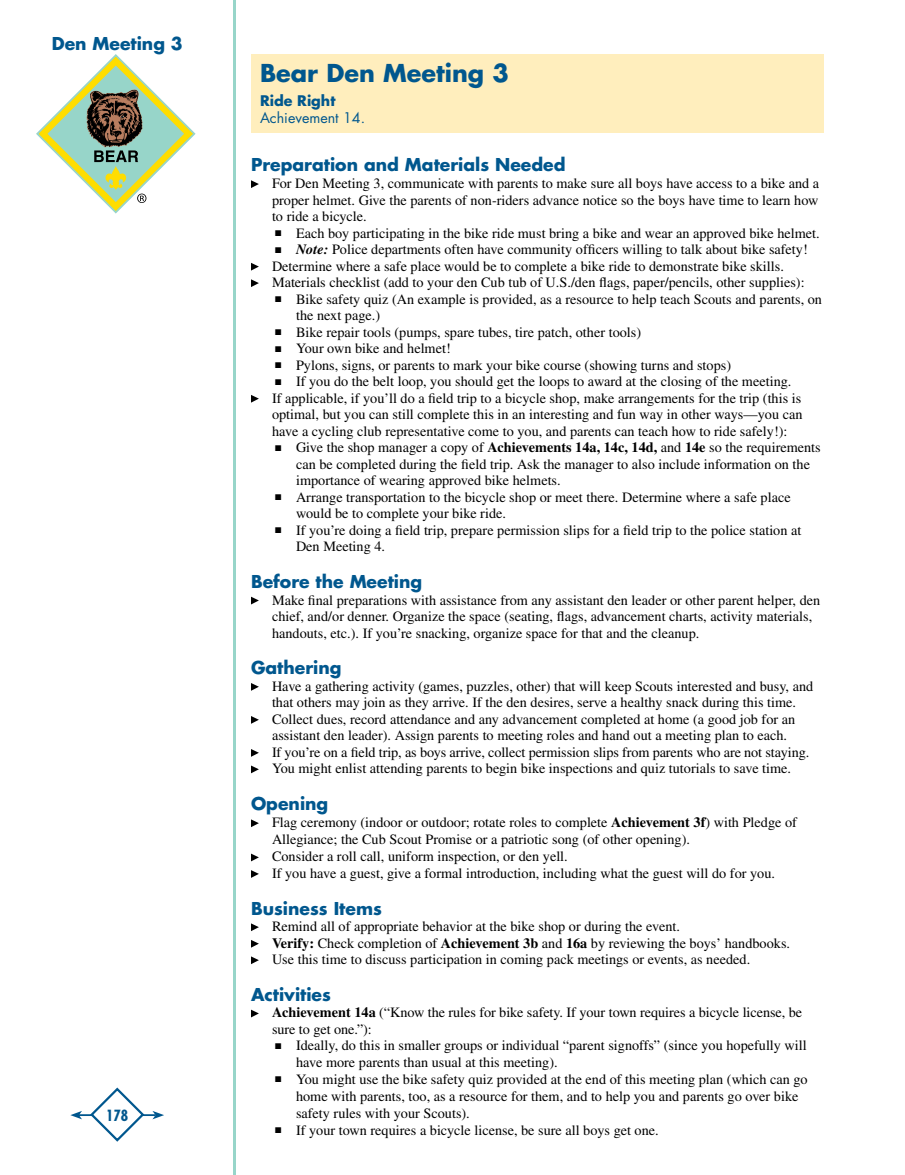
<style>
.page{position:relative;width:905px;height:1175px;background:#fff}
.page>*{position:absolute;margin:0;border:0;box-sizing:border-box;transform-origin:0 0}
.t1{font:700 24px "Futura";color:#00578e}
.t2{font:700 17.25px "Futura";color:#00578e}
.t3{font:700 condensed 15px "Futura";color:#00578e}
.t4{font:14.25px/16.5px "Times";color:#000}
.t5{font:14.25px "Futura";color:#00578e}
.t6{font:700 14.25px "Futura";color:#00578e}
.s1{font-weight:700;font-style:italic}
.s2{font-weight:700}
</style>
<div class="page">
<svg style="left:36px;top:54px;width:159px;height:159px"></svg>
<hr style="left:79px;top:1114px;width:76px;height:2px;background:#00578e">
<svg style="left:70px;top:1111px;width:12px;height:8px"></svg>
<svg style="left:152px;top:1111px;width:12px;height:8px"></svg>
<svg style="left:89px;top:1087px;width:57px;height:55px"></svg>
<hr style="left:233px;top:0;width:3px;height:1174px;background:#97d5c9">
<div style="left:251px;top:54px;width:573px;height:78px;background:#ffeebd"></div>
<svg style="left:251px;top:180px;width:8px;height:8px"></svg>
<svg style="left:251px;top:263px;width:8px;height:8px"></svg>
<svg style="left:251px;top:279px;width:8px;height:8px"></svg>
<svg style="left:251px;top:395px;width:8px;height:8px"></svg>
<svg style="left:251px;top:596px;width:8px;height:8px"></svg>
<svg style="left:251px;top:683px;width:8px;height:8px"></svg>
<svg style="left:251px;top:716px;width:8px;height:8px"></svg>
<svg style="left:251px;top:749px;width:8px;height:8px"></svg>
<svg style="left:251px;top:765px;width:8px;height:8px"></svg>
<svg style="left:251px;top:819px;width:8px;height:8px"></svg>
<svg style="left:251px;top:853px;width:8px;height:8px"></svg>
<svg style="left:251px;top:870px;width:8px;height:8px"></svg>
<svg style="left:251px;top:923px;width:8px;height:8px"></svg>
<svg style="left:251px;top:940px;width:8px;height:7px"></svg>
<svg style="left:251px;top:956px;width:8px;height:8px"></svg>
<svg style="left:251px;top:1009px;width:8px;height:8px"></svg>
<p class="t2" style="left:52px;top:32px;width:133px">Den Meeting 3</p>
<p class="t3" style="left:106px;top:1106px;width:24px">178</p>
<h1 class="t1" style="left:260px;top:57px;width:250px">Bear Den Meeting 3</h1>
<p class="t6" style="left:260px;top:91px;width:77px">Ride Right</p>
<p class="t5" style="left:260px;top:109px;width:107px">Achievement 14.</p>
<p class="t2" style="left:251px;top:153px;width:316px">Preparation and Materials Needed</p>
<p class="t4" style="left:272px;top:175px;width:548px;text-align:justify">For Den Meeting 3, communicate with parents to make sure all boys have access to a bike and a proper helmet. Give the parents of non-riders advance notice so the boys have time to learn how to ride a bicycle.</p>
<p class="t4" style="left:275px;top:224px;width:546px">■ Each boy participating in the bike ride must bring a bike and wear an approved bike helmet.</p>
<p class="t4" style="left:272px;top:241px;width:537px">■ <span class="s1">Note:</span> Police departments often have community officers willing to talk about bike safety!<br>Determine where a safe place would be to complete a bike ride to demonstrate bike skills.<br>Materials checklist (add to your den Cub tub of U.S./den flags, paper/pencils, other supplies):</p>
<p class="t4" style="left:296px;top:290px;width:527px;text-indent:-21px">■ Bike safety quiz (An example is provided, as a resource to help teach Scouts and parents, on the next page.)</p>
<p class="t4" style="left:275px;top:323px;width:367px">■ Bike repair tools (pumps, spare tubes, tire patch, other tools)</p>
<p class="t4" style="left:275px;top:340px;width:177px">■ Your own bike and helmet!</p>
<p class="t4" style="left:275px;top:356px;width:457px">■ Pylons, signs, or parents to mark your bike course (showing turns and stops)</p>
<p class="t4" style="left:272px;top:373px;width:532px">■ If you do the belt loop, you should get the loops to award at the closing of the meeting.<br>If applicable, if you’ll do a field trip to a bicycle shop, make arrangements for the trip (this is optimal, but you can still complete this in an interesting and fun way in other ways—you can have a cycling club representative come to you, and parents can teach how to ride safely!):</p>
<p class="t4" style="left:296px;top:439px;width:526px;text-indent:-21px">■ Give the shop manager a copy of <span class="s2">Achievements 14a, 14c, 14d,</span> and <span class="s2">14e</span> so the requirements can be completed during the field trip. Ask the manager to also include information on the importance of wearing approved bike helmets.</p>
<p class="t4" style="left:296px;top:488px;width:496px;text-indent:-21px">■ Arrange transportation to the bicycle shop or meet there. Determine where a safe place would be to complete your bike ride.</p>
<p class="t4" style="left:296px;top:521px;width:507px;text-indent:-21px">■ If you’re doing a field trip, prepare permission slips for a field trip to the police station at<br>Den Meeting 4.</p>
<p class="t2" style="left:251px;top:570px;width:173px">Before the Meeting</p>
<p class="t4" style="left:272px;top:591px;width:549px">Make final preparations with assistance from any assistant den leader or other parent helper, den chief, and/or denner. Organize the space (seating, flags, advancement charts, activity materials, handouts, etc.). If you’re snacking, organize space for that and the cleanup.</p>
<p class="t2" style="left:251px;top:656px;width:92px">Gathering</p>
<p class="t4" style="left:272px;top:677px;width:543px">Have a gathering activity (games, puzzles, other) that will keep Scouts interested and busy, and that others may join as they arrive. If the den desires, serve a healthy snack during this time.<br>Collect dues, record attendance and any advancement completed at home (a good job for an assistant den leader). Assign parents to meeting roles and hand out a meeting plan to each.<br>If you’re on a field trip, as boys arrive, collect permission slips from parents who are not staying.<br>You might enlist attending parents to begin bike inspections and quiz tutorials to save time.</p>
<p class="t2" style="left:251px;top:792px;width:79px">Opening</p>
<p class="t4" style="left:272px;top:814px;width:526px;line-height:17px">Flag ceremony (indoor or outdoor; rotate roles to complete <span class="s2">Achievement 3f</span>) with Pledge of Allegiance; the Cub Scout Promise or a patriotic song (of other opening).<br>Consider a roll call, uniform inspection, or den yell.<br>If you have a guest, give a formal introduction, including what the guest will do for you.</p>
<p class="t2" style="left:251px;top:896px;width:132px">Business Items</p>
<p class="t4" style="left:272px;top:918px;width:519px">Remind all of appropriate behavior at the bike shop or during the event.<br><span class="s2">Verify:</span> Check completion of <span class="s2">Achievement 3b</span> and <span class="s2">16a</span> by reviewing the boys’ handbooks.<br>Use this time to discuss participation in coming pack meetings or events, as needed.</p>
<p class="t2" style="left:251px;top:983px;width:81px">Activities</p>
<p class="t4" style="left:272px;top:1004px;width:531px"><span class="s2">Achievement 14a</span> (“Know the rules for bike safety. If your town requires a bicycle license, be sure to get one.”):</p>
<p class="t4" style="left:296px;top:1037px;width:512px;text-indent:-21px">■ Ideally, do this in smaller groups or individual “parent signoffs” (since you hopefully will have more parents than usual at this meeting).</p>
<p class="t4" style="left:296px;top:1070px;width:513px;line-height:17.1px;text-indent:-21px">■ You might use the bike safety quiz provided at the end of this meeting plan (which can go home with parents, too, as a resource for them, and to help you and parents go over bike safety rules with your Scouts).</p>
<p class="t4" style="left:275px;top:1121px;width:385px">■ If your town requires a bicycle license, be sure all boys get one.</p>
</div>
